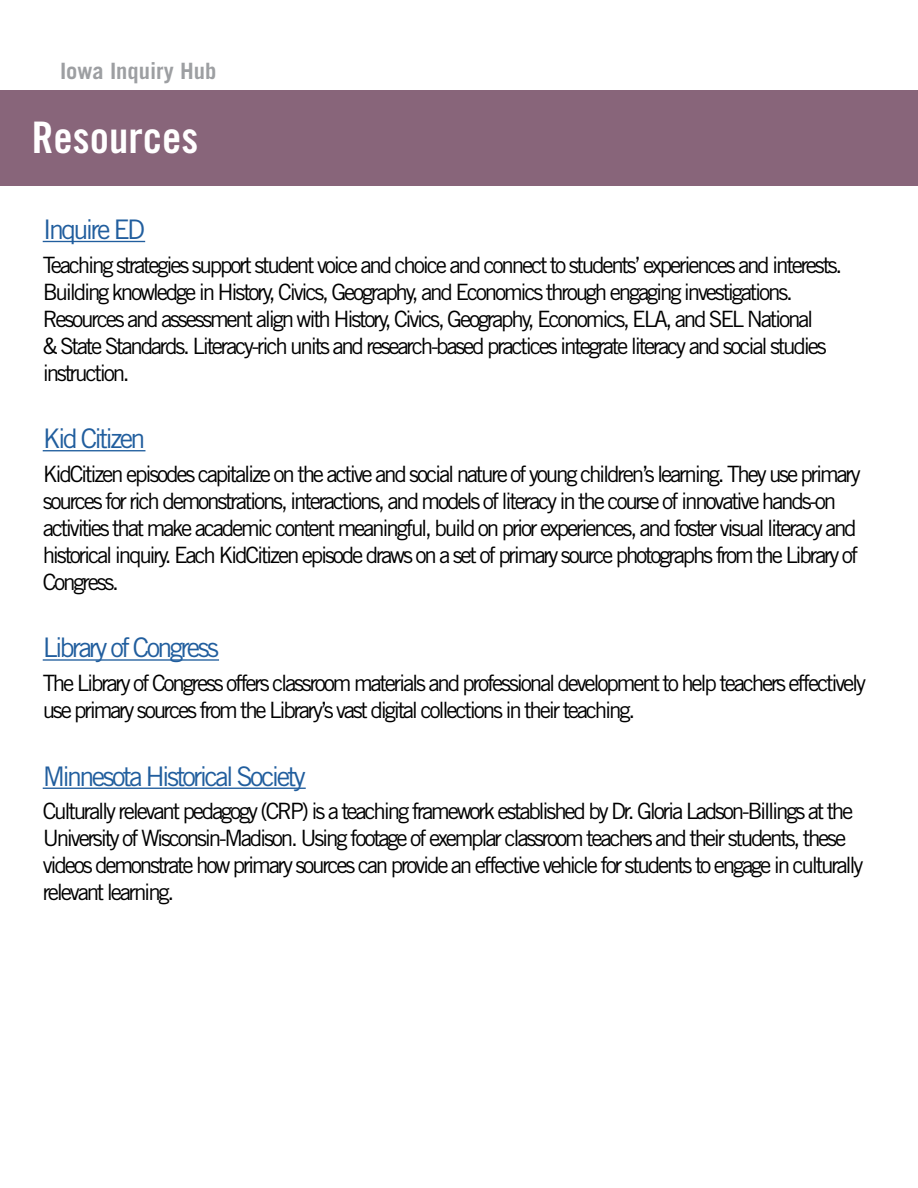
<style>
.page{position:relative;width:918px;height:1188px;background:#fff}
.page>*{position:absolute;margin:0;border:0;box-sizing:border-box;transform-origin:0 0}
.t1{font:43.5px "Trade Gothic LT Std Bd Cn 20";color:#fff}
.t2{font:27px "Trade Gothic LT Std";letter-spacing:-.1em;color:#215e9e}
.t3{font:22.5px/27px "Trade Gothic LT Std";letter-spacing:-.1em;color:#000}
.t4{font:700 22.5px "Trade Gothic LT Std";color:#9d9fa2}
</style>
<div class="page">
<div style="left:0;top:90px;width:918px;height:96px;background:#88657a"></div>
<hr style="left:43px;top:241px;width:102px;height:1px;background:#215e9e">
<hr style="left:43px;top:450px;width:102px;height:1px;background:#215e9e">
<hr style="left:43px;top:659px;width:176px;height:2px;background:#215e9e">
<hr style="left:43px;top:788px;width:263px;height:1px;background:#215e9e">
<p class="t4" style="left:60px;top:57px;width:158px">Iowa Inquiry Hub</p>
<h1 class="t1" style="left:32px;top:111px;width:168px">Resources</h1>
<p class="t2" style="left:43px;top:213px;width:104px">Inquire ED</p>
<p class="t3" style="left:43px;top:251px;width:801px">Teaching strategies support student voice and choice and connect to students’ experiences and interests.<br>Building knowledge in History, Civics, Geography, and Economics through engaging investigations.<br>Resources and assessment align with History, Civics, Geography, Economics, ELA, and SEL National<br>&amp; State Standards. Literacy-rich units and research-based practices integrate literacy and social studies instruction.</p>
<p class="t2" style="left:43px;top:422px;width:104px">Kid Citizen</p>
<p class="t3" style="left:43px;top:460px;width:820px">KidCitizen episodes capitalize on the active and social nature of young children’s learning. They use primary sources for rich demonstrations, interactions, and models of literacy in the course of innovative hands-on activities that make academic content meaningful, build on prior experiences, and foster visual literacy and historical inquiry. Each KidCitizen episode draws on a set of primary source photographs from the Library of Congress.</p>
<p class="t2" style="left:43px;top:631px;width:178px">Library of Congress</p>
<p class="t3" style="left:43px;top:669px;width:825px">The Library of Congress offers classroom materials and professional development to help teachers effectively use primary sources from the Library’s vast digital collections in their teaching.</p>
<p class="t2" style="left:43px;top:760px;width:265px">Minnesota Historical Society</p>
<p class="t3" style="left:43px;top:798px;width:822px">Culturally relevant pedagogy (CRP) is a teaching framework established by Dr. Gloria Ladson-Billings at the University of Wisconsin-Madison. Using footage of exemplar classroom teachers and their students, these videos demonstrate how primary sources can provide an effective vehicle for students to engage in culturally relevant learning.</p>
</div>
